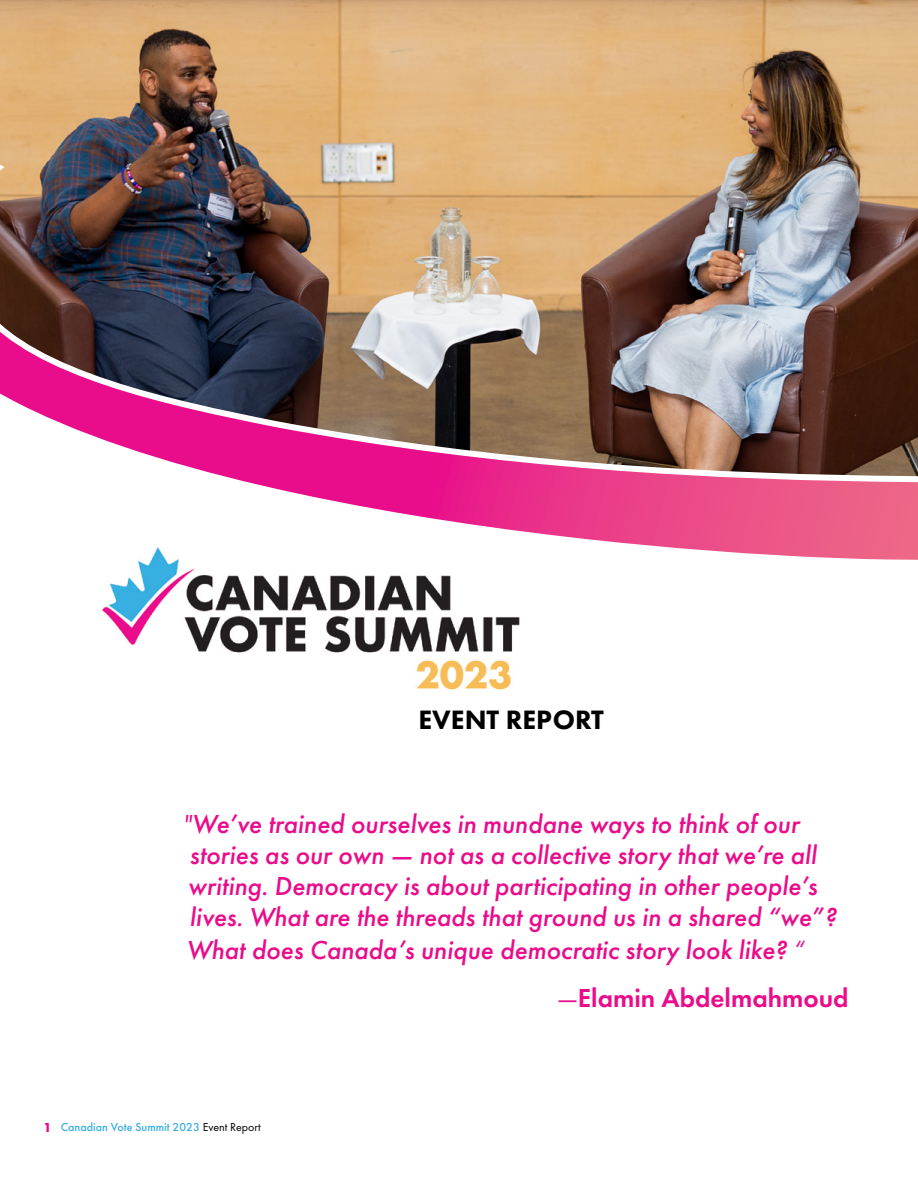
<style>
.page{position:relative;width:918px;height:1188px;background:#fff}
.page>*{position:absolute;margin:0;border:0;box-sizing:border-box;transform-origin:0 0}
.t1{font:800 27.6px "Futura PT";color:#000}
.t2{font:italic 500 27px/31.5px "Futura PT";color:#e90c8b}
.t3{font:600 27px "Futura PT";color:#e90c8b}
.t4{font:500 12px "Futura PT";color:#39aee1}
.s1{font-weight:400}
.s2{font-weight:400;font-style:italic}
.s3{font-weight:700;font-size:13.5px;color:#e90c8b}
.s4{font-weight:400;color:#000}
</style>
<div class="page">
<img style="left:0;top:0;width:918px;height:153px">
<img style="left:0;top:153px;width:918px;height:537px">
<p class="t1" style="left:418px;top:702px;width:187px">EVENT REPORT</p>
<p class="t2" style="left:183px;top:808px;width:655px"><span class="s1">"</span>We’ve trained ourselves in mundane ways to think of our stories as our own — not as a collective story that we’re all writing. Democracy is about participating in other people’s lives. What are the threads that ground us in a shared “we”?<br>What does Canada’s unique democratic story look like? <span class="s1">“</span></p>
<p class="t3" style="left:556px;top:981px;width:294px"><span class="s2">—</span>Elamin Abdelmahmoud</p>
<p class="t4" style="left:44px;top:1120px;width:219px"><span class="s3">1</span> Canadian Vote Summit 2023 <span class="s4">Event Report</span></p>
</div>
